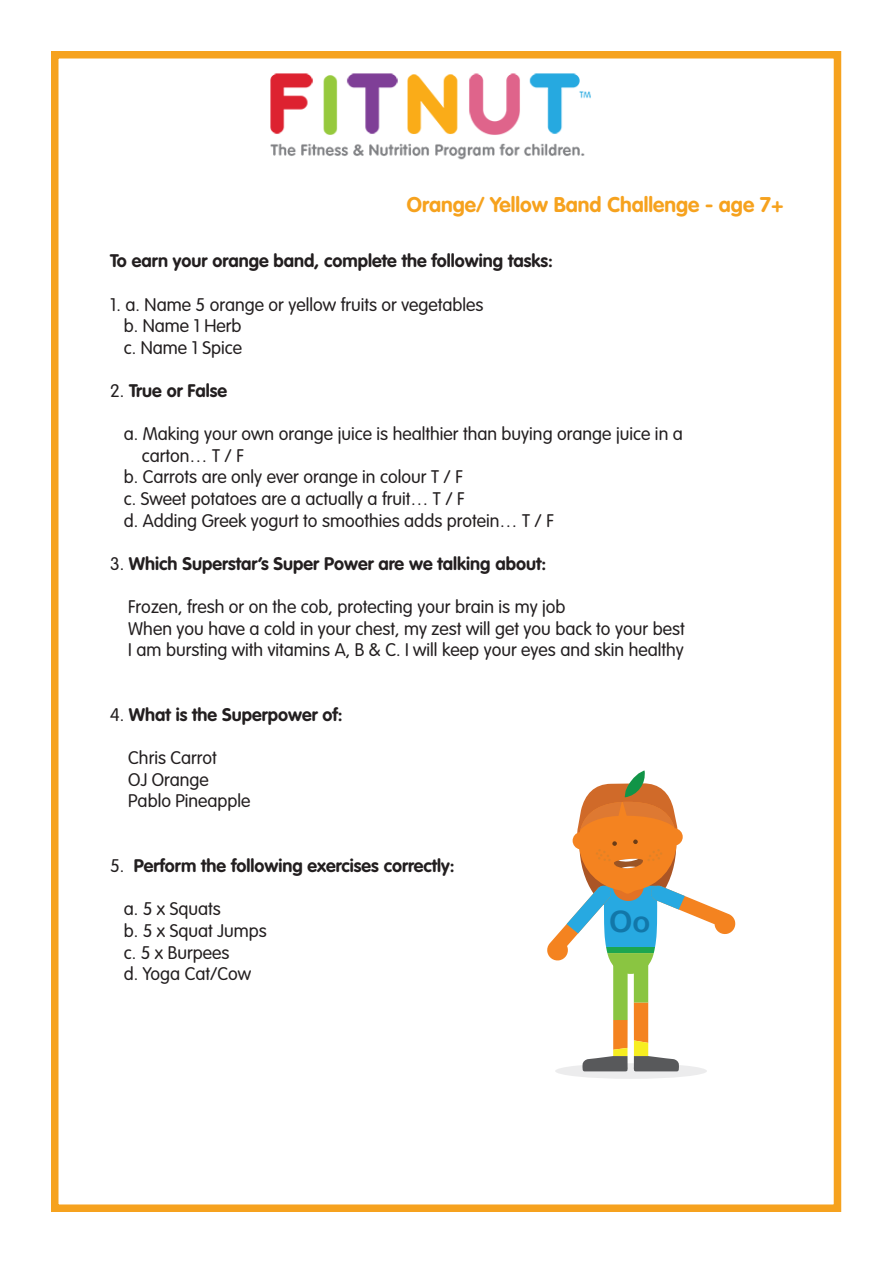
<style>
.page{position:relative;width:893px;height:1263px;background:#fff}
.page>*{position:absolute;margin:0;border:0;box-sizing:border-box;transform-origin:0 0}
.t1{font:29.55px "Arial Rounded MT Bold";color:#1277a9}
.t2{font:700 21px "VAG Rounded Std";color:#f6a21e}
.t3{font:300 18px "VAG Rounded Std";color:#231f20}
.t4{font:700 18px "VAG Rounded Std";color:#231f20}
.s1{font-weight:300}
</style>
<div class="page">
<img style="left:270px;top:73px;width:321px;height:87px">
<div style="left:51px;top:51px;width:790px;height:1161px;border:8px solid #f6a21e"></div>
<div style="left:555px;top:1063px;width:152px;height:16px;background:#e8e8e9;border-radius:50%"></div>
<div style="left:613px;top:961px;width:15px;height:59px;background:#8ac541"></div>
<div style="left:634px;top:961px;width:14px;height:41px;background:#8ac541"></div>
<svg style="left:582px;top:1002px;width:97px;height:69px"></svg>
<svg style="left:547px;top:770px;width:189px;height:204px"></svg>
<p class="t2" style="left:407px;top:192px;width:378px">Orange/ Yellow Band Challenge - age 7+</p>
<p class="t4" style="left:110px;top:250px;width:444px">To earn your orange band, complete the following tasks:</p>
<p class="t3" style="left:110px;top:294px;width:375px">1. a. Name 5 orange or yellow fruits or vegetables</p>
<p class="t3" style="left:124px;top:315px;width:119px">b. Name 1 Herb</p>
<p class="t3" style="left:124px;top:337px;width:120px">c. Name 1 Spice</p>
<p class="t4" style="left:110px;top:380px;width:118px"><span class="s1">2.</span> True or False</p>
<p class="t3" style="left:124px;top:423px;width:560px">a. Making your own orange juice is healthier than buying orange juice in a</p>
<p class="t3" style="left:142px;top:445px;width:103px">carton… T / F</p>
<p class="t3" style="left:124px;top:467px;width:340px">b. Carrots are only ever orange in colour T / F</p>
<p class="t3" style="left:124px;top:488px;width:342px">c. Sweet potatoes are a actually a fruit… T / F</p>
<p class="t3" style="left:124px;top:510px;width:431px">d. Adding Greek yogurt to smoothies adds protein… T / F</p>
<p class="t4" style="left:110px;top:553px;width:437px"><span class="s1">3.</span> Which Superstar’s Super Power are we talking about:</p>
<p class="t3" style="left:128px;top:596px;width:439px">Frozen, fresh or on the cob, protecting your brain is my job</p>
<p class="t3" style="left:128px;top:618px;width:558px">When you have a cold in your chest, my zest will get you back to your best</p>
<p class="t3" style="left:128px;top:639px;width:557px">I am bursting with vitamins A, B &amp; C. I will keep your eyes and skin healthy</p>
<p class="t4" style="left:110px;top:704px;width:234px"><span class="s1">4.</span> What is the Superpower of:</p>
<p class="t3" style="left:128px;top:747px;width:90px">Chris Carrot</p>
<p class="t3" style="left:128px;top:769px;width:82px">OJ Orange</p>
<p class="t3" style="left:128px;top:791px;width:124px">Pablo Pineapple</p>
<p class="t4" style="left:110px;top:855px;width:346px"><span class="s1">5.</span> Perform the following exercises correctly:</p>
<p class="t3" style="left:124px;top:899px;width:99px">a. 5 x Squats</p>
<p class="t3" style="left:124px;top:920px;width:144px">b. 5 x Squat Jumps</p>
<p class="t3" style="left:124px;top:942px;width:107px">c. 5 x Burpees</p>
<p class="t3" style="left:124px;top:963px;width:129px">d. Yoga Cat/Cow</p>
<p class="t1" style="left:609px;top:904px;width:43px">Oo</p>
</div>
